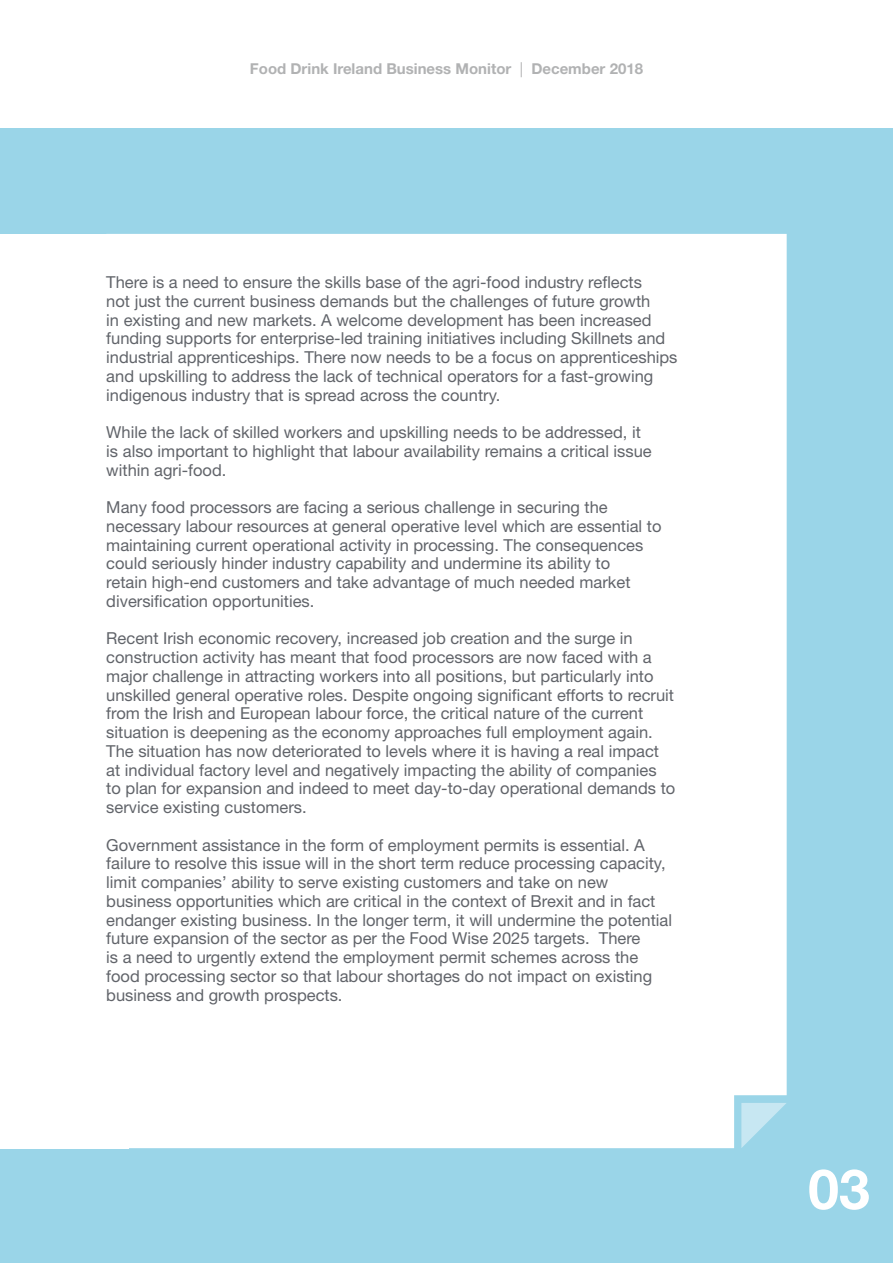
<style>
.page{position:relative;width:893px;height:1263px;background:#9ad5e8}
.page>*{position:absolute;margin:0;border:0;box-sizing:border-box;transform-origin:0 0}
.t1{font:700 55.5px "Helvetica Neue LT Std";color:#fff}
.t2{font:16.5px/18.8px "Helvetica Neue LT Std";color:#61646a}
.t3{font:700 15px "Helvetica Neue LT Std";color:#61646a}
.t4{font:700 15px "Helvetica Neue LT Std";color:#b1b2b3}
.s1{font-weight:400}
</style>
<div class="page">
<div style="left:0;top:234px;width:129px;height:914px;background:#fff"></div>
<div style="left:129px;top:234px;width:658px;height:914px;background:#fff"></div>
<svg style="left:741px;top:1103px;width:46px;height:45px"></svg>
<div style="left:0;top:0;width:893px;height:128px;background:#fff"></div>
<p class="t3" style="left:214px;top:60px;width:467px">Food and Drink Industry Ireland Bulletin Issue 01 | January 2016</p>
<p class="t4" style="left:250px;top:60px;width:395px">Food Drink Ireland Business Monitor <span class="s1">|</span> December 2018</p>
<p class="t2" style="left:106px;top:273px;width:573px">There is a need to ensure the skills base of the agri-food industry reflects<br>not just the current business demands but the challenges of future growth<br>in existing and new markets. A welcome development has been increased funding supports for enterprise-led training initiatives including Skillnets and industrial apprenticeships. There now needs to be a focus on apprenticeships and upskilling to address the lack of technical operators for a fast-growing indigenous industry that is spread across the country.</p>
<p class="t2" style="left:106px;top:423px;width:547px">While the lack of skilled workers and upskilling needs to be addressed, it is also important to highlight that labour availability remains a critical issue within agri-food.</p>
<p class="t2" style="left:106px;top:498px;width:557px">Many food processors are facing a serious challenge in securing the necessary labour resources at general operative level which are essential to maintaining current operational activity in processing. The consequences could seriously hinder industry capability and undermine its ability to<br>retain high-end customers and take advantage of much needed market diversification opportunities.</p>
<p class="t2" style="left:106px;top:629px;width:571px">Recent Irish economic recovery, increased job creation and the surge in construction activity has meant that food processors are now faced with a major challenge in attracting workers into all positions, but particularly into unskilled general operative roles. Despite ongoing significant efforts to recruit from the Irish and European labour force, the critical nature of the current situation is deepening as the economy approaches full employment again.<br>The situation has now deteriorated to levels where it is having a real impact at individual factory level and negatively impacting the ability of companies to plan for expansion and indeed to meet day-to-day operational demands to service existing customers.</p>
<p class="t2" style="left:106px;top:835px;width:567px">Government assistance in the form of employment permits is essential. A failure to resolve this issue will in the short term reduce processing capacity, limit companies’ ability to serve existing customers and take on new business opportunities which are critical in the context of Brexit and in fact endanger existing business. In the longer term, it will undermine the potential future expansion of the sector as per the Food Wise 2025 targets. There<br>is a need to urgently extend the employment permit schemes across the food processing sector so that labour shortages do not impact on existing business and growth prospects.</p>
<h1 class="t1" style="left:808px;top:1155px;width:63px">03</h1>
</div>
